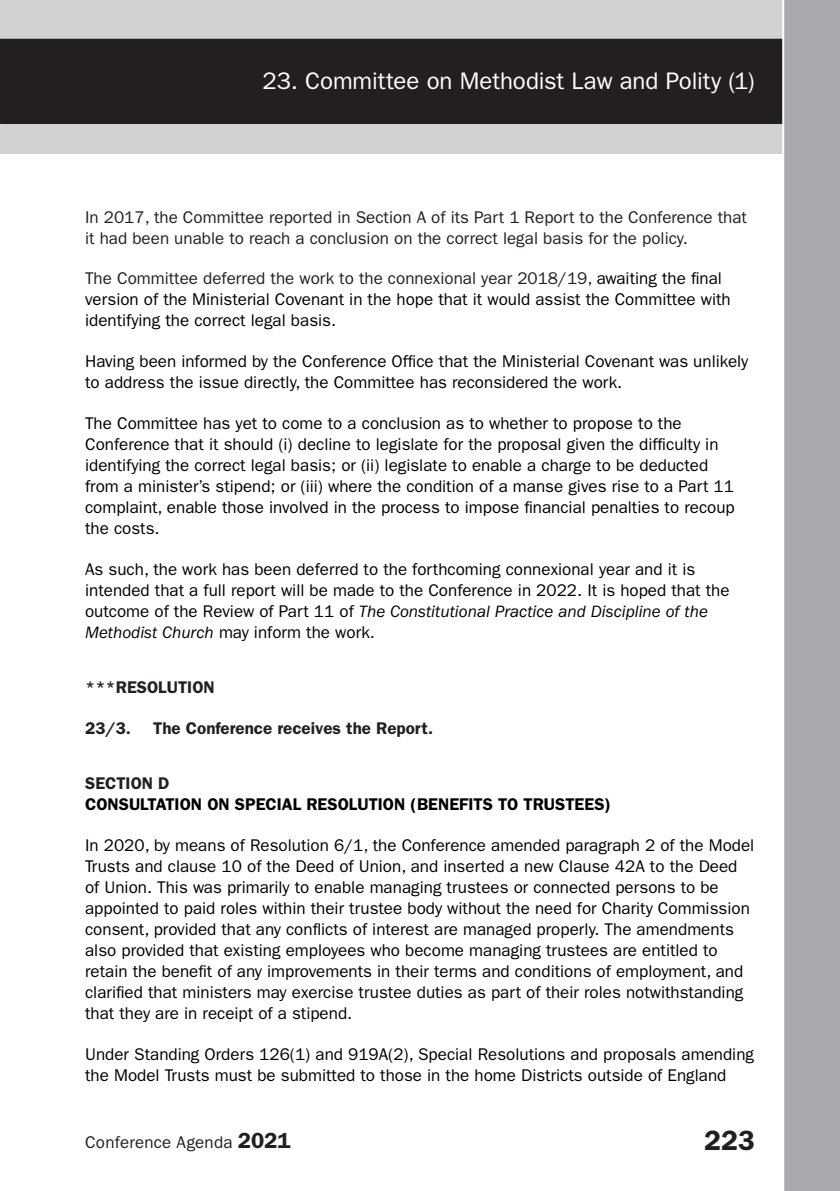
<style>
.page{position:relative;width:840px;height:1191px;background:#fff}
.page>*{position:absolute;margin:0;border:0;box-sizing:border-box;transform-origin:0 0}
.t1{font:600 28px "Franklin Gothic";color:#231f20}
.t2{font:24px "Franklin Gothic";color:#fff}
.t3{font:17px/21px "Franklin Gothic";color:#000}
.t4{font:17px/21px "Franklin Gothic";color:#231f20}
.t5{font:600 17px/21px "Franklin Gothic";color:#000}
.t6{font:600 17px "Franklin Gothic";color:#231f20}
.s1{color:#231f20}
.s2{font-style:italic}
.s3{font-weight:600;font-size:22px}
</style>
<div class="page">
<div style="left:0;top:0;width:839px;height:154px;background:#d1d2d4"></div>
<div style="left:0;top:39px;width:839px;height:84px;background:#231f20"></div>
<div style="left:0;top:39px;width:839px;height:85px;border:1px solid #231f20"></div>
<div style="left:781px;top:0;width:58px;height:1191px;background:#a8a9ad"></div>
<h2 class="t2" style="left:262px;top:67px;width:493px">23. Committee on Methodist Law and Polity (1)</h2>
<p class="t4" style="left:85px;top:206px;width:663px">In 2017, the Committee reported in Section A of its Part 1 Report to the Conference that it had been unable to reach a conclusion on the correct legal basis for the policy.</p>
<p class="t3" style="left:85px;top:268px;width:646px"><span class="s1">The Committee deferred the work to the connexional year 2018/19,</span> awaiting the final version of the Ministerial Covenant in the hope that it would assist the Committee with identifying the correct legal basis.</p>
<p class="t3" style="left:85px;top:351px;width:664px">Having been informed by the Conference Office that the Ministerial Covenant was unlikely to address the issue directly, the Committee has reconsidered the work.</p>
<p class="t3" style="left:85px;top:413px;width:650px">The Committee has yet to come to a conclusion as to whether to propose to the Conference that it should (i) decline to legislate for the proposal given the difficulty in identifying the correct legal basis; or (ii) legislate to enable a charge to be deducted from a minister’s stipend; or (iii) where the condition of a manse gives rise to a Part 11 complaint, enable those involved in the process to impose financial penalties to recoup the costs.</p>
<p class="t3" style="left:85px;top:559px;width:645px">As such, the work has been deferred to the forthcoming connexional year and it is intended that a full report will be made to the Conference in 2022. It is hoped that the outcome of the Review of Part 11 of <span class="s2">The Constitutional Practice and Discipline of the Methodist Church</span> may inform the work.</p>
<p class="t6" style="left:85px;top:677px;width:131px">***RESOLUTION</p>
<p class="t6" style="left:85px;top:718px;width:47px">23/3.</p>
<p class="t6" style="left:153px;top:718px;width:281px">The Conference receives the Report.</p>
<p class="t5" style="left:85px;top:772px;width:527px"><span class="s1">SECTION D<br></span>CONSULTATION ON SPECIAL RESOLUTION (BENEFITS TO TRUSTEES)</p>
<p class="t3" style="left:85px;top:834px;width:670px">In 2020, by means of Resolution 6/1, the Conference amended paragraph 2 of the Model Trusts and clause 10 of the Deed of Union, and inserted a new Clause 42A to the Deed of Union. This was primarily to enable managing trustees or connected persons to be appointed to paid roles within their trustee body without the need for Charity Commission consent, provided that any conflicts of interest are managed properly. The amendments also provided that existing employees who become managing trustees are entitled to retain the benefit of any improvements in their terms and conditions of employment, and clarified that ministers may exercise trustee duties as part of their roles notwithstanding that they are in receipt of a stipend.</p>
<p class="t3" style="left:85px;top:1043px;width:670px">Under Standing Orders 126(1) and 919A(2), Special Resolutions and proposals amending the Model Trusts must be submitted to those in the home Districts outside of England</p>
<p class="t4" style="left:85px;top:1132px;width:207px">Conference Agenda <span class="s3">2021</span></p>
<h1 class="t1" style="left:704px;top:1124px;width:52px">223</h1>
</div>
